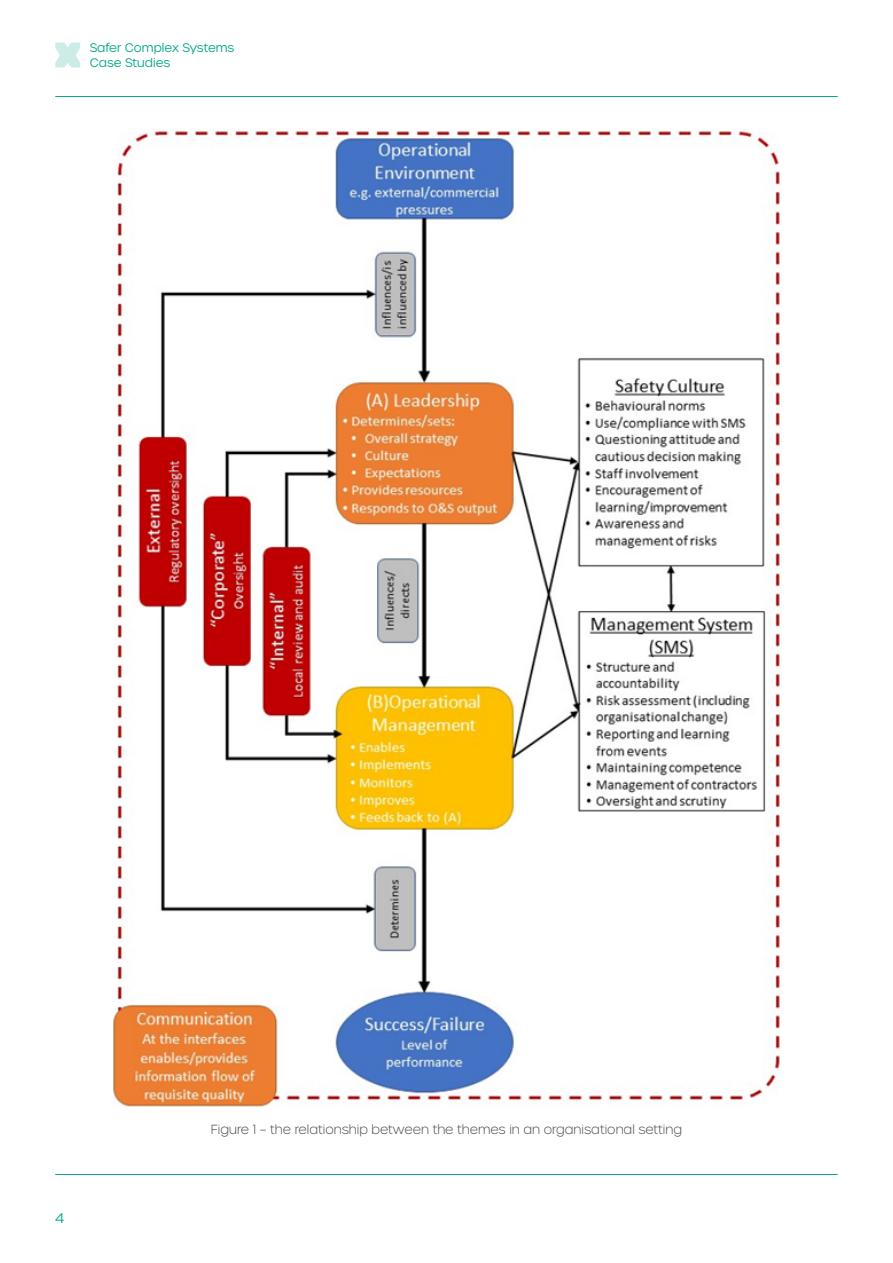
<style>
.page{position:relative;width:893px;height:1263px;background:#fff}
.page>*{position:absolute;margin:0;border:0;box-sizing:border-box;transform-origin:0 0}
.t1{font:300 13.5px "Urbane";color:#00a784}
.t2{font:200 12.75px "Urbane";color:#4a4a49}
.t3{font:300 12px/15.9px "Urbane";color:#00a784}
</style>
<div class="page">
<img style="left:112px;top:129px;width:669px;height:978px">
<svg style="left:55px;top:43px;width:25px;height:25px"></svg>
<hr style="left:55px;top:1174px;width:783px;height:1px;background:#00a784">
<hr style="left:55px;top:96px;width:783px;height:1px;background:#00a784">
<p class="t3" style="left:90px;top:39px;width:146px">Safer Complex Systems<br>Case Studies</p>
<p class="t1" style="left:55px;top:1209px;width:11px">4</p>
<p class="t2" style="left:211px;top:1121px;width:473px">Figure 1 – the relationship between the themes in an organisational setting</p>
</div>
